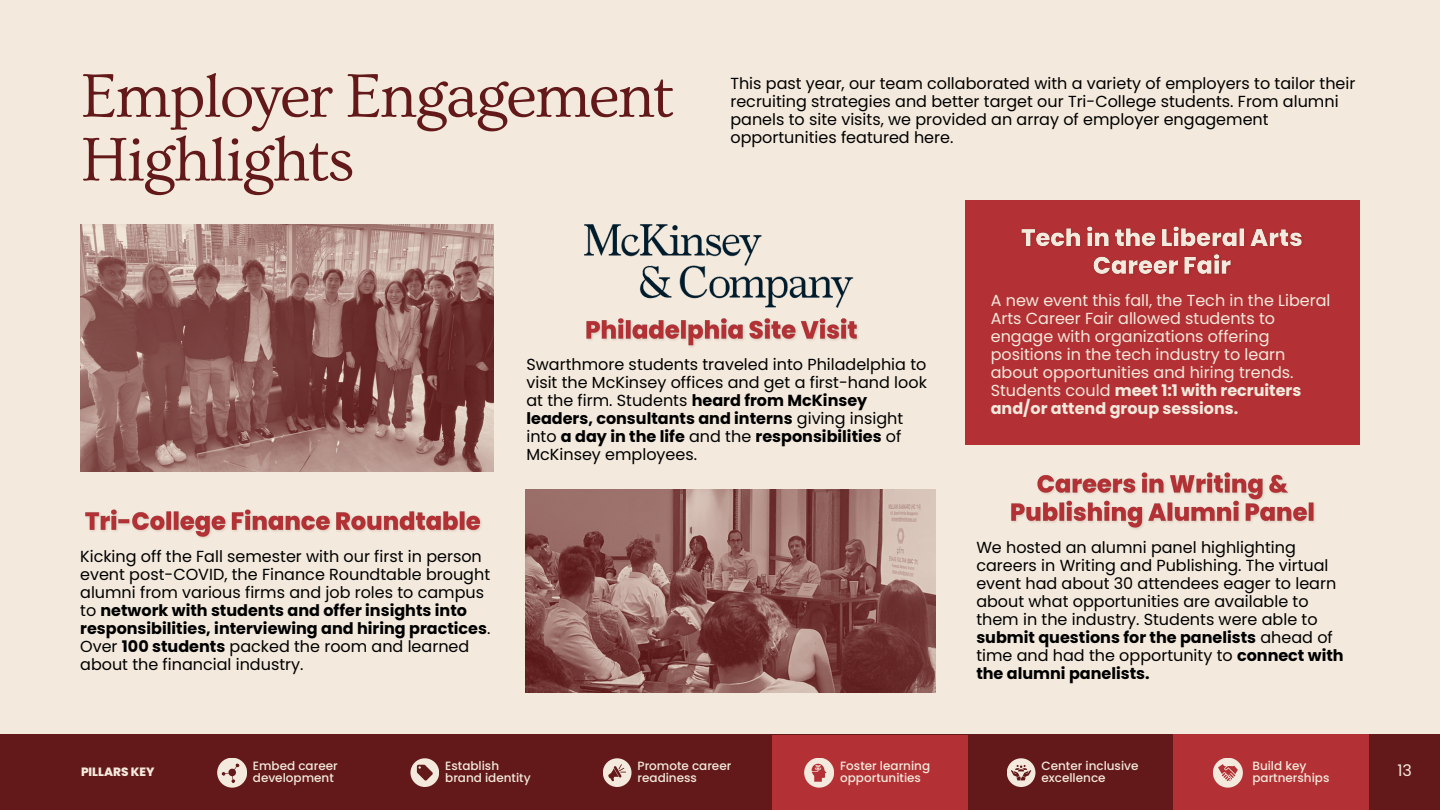
<style>
.page{position:relative;width:1440px;height:810px;background:#f3e9dc}
.page>*{position:absolute;margin:0;border:0;box-sizing:border-box;transform-origin:0 0}
.t1{font:64px/63.8px "Ovo";letter-spacing:-.03em;color:#631919}
.t2{font:16px/18px "Poppins";color:#000}
.t3{font:16px/18px "Poppins";color:#f3e9dc}
.t4{font:500 12px/12px "Poppins";color:#f3e9dc}
.t5{font:800 12px "Poppins";color:#f3e9dc}
.s1{font-weight:700}
</style>
<div class="page">
<div style="left:0;top:735px;width:1440px;height:75px;background:#631919"></div>
<div style="left:772px;top:735px;width:196px;height:75px;background:#b33135"></div>
<svg style="left:217px;top:758px;width:30px;height:30px"></svg>
<svg style="left:221px;top:759px;width:24px;height:25px"></svg>
<div style="left:1173px;top:735px;width:195px;height:75px;background:#b33135"></div>
<div style="left:1007px;top:758px;width:28px;height:29px;background:#f3e9dc;border-radius:50%"></div>
<svg style="left:1011px;top:765px;width:20px;height:15px"></svg>
<div style="left:603px;top:758px;width:29px;height:29px;background:#f3e9dc;border-radius:50%"></div>
<svg style="left:608px;top:764px;width:18px;height:17px"></svg>
<div style="left:410px;top:758px;width:29px;height:29px;background:#f3e9dc;border-radius:50%"></div>
<svg style="left:417px;top:765px;width:16px;height:16px"></svg>
<div style="left:1213px;top:758px;width:30px;height:30px;background:#f3e9dc;border-radius:50%"></div>
<svg style="left:1218px;top:764px;width:20px;height:17px"></svg>
<div style="left:804px;top:758px;width:30px;height:30px;background:#f3e9dc;border-radius:50%"></div>
<svg style="left:812px;top:764px;width:15px;height:18px"></svg>
<img style="left:80px;top:224px;width:413px;height:248px">
<img style="left:526px;top:489px;width:409px;height:204px">
<img style="left:584px;top:224px;width:270px;height:84px">
<img style="left:586px;top:318px;width:272px;height:29px">
<img style="left:85px;top:509px;width:397px;height:29px">
<div style="left:965px;top:200px;width:394px;height:245px;background:#b33135"></div>
<img style="left:1018px;top:221px;width:291px;height:62px">
<img style="left:1011px;top:472px;width:304px;height:57px">
<p class="t1" style="left:81px;top:65px;width:595px">Employer Engagement<br>Highlights</p>
<p class="t2" style="left:730px;top:75px;width:626px">This past year, our team collaborated with a variety of employers to tailor their recruiting strategies and better target our Tri-College students. From alumni panels to site visits, we provided an array of employer engagement opportunities featured here.</p>
<p class="t2" style="left:80px;top:547px;width:412px">Kicking off the Fall semester with our first in person event post-COVID, the Finance Roundtable brought alumni from various firms and job roles to campus to <span class="s1">network with students and offer insights into responsibilities, interviewing and hiring practices</span>.<br>Over <span class="s1">100 students</span> packed the room and learned about the financial industry.</p>
<p class="t2" style="left:526px;top:356px;width:402px">Swarthmore students traveled into Philadelphia to visit the McKinsey offices and get a first-hand look at the firm. Students <span class="s1">heard from McKinsey leaders, consultants and interns</span> giving insight into <span class="s1">a day in the life</span> and the <span class="s1">responsibilities</span> of McKinsey employees.</p>
<p class="t3" style="left:991px;top:292px;width:341px">A new event this fall, the Tech in the Liberal Arts Career Fair allowed students to engage with organizations offering positions in the tech industry to learn about opportunities and hiring trends.<br>Students could <span class="s1">meet 1:1 with recruiters and/or attend group sessions.</span></p>
<p class="t2" style="left:976px;top:538px;width:369px">We hosted an alumni panel highlighting careers in Writing and Publishing. The virtual event had about 30 attendees eager to learn about what opportunities are available to them in the industry. Students were able to <span class="s1">submit questions for the panelists</span> ahead of time and had the opportunity to <span class="s1">connect with the alumni panelists.</span></p>
<p class="t4" style="left:253px;top:760px;width:86px">Embed career development</p>
<p class="t4" style="left:1041px;top:760px;width:99px">Center inclusive excellence</p>
<p class="t4" style="left:445px;top:760px;width:87px">Establish brand identity</p>
<p class="t4" style="left:1252px;top:760px;width:79px">Build key partnerships</p>
<p class="t4" style="left:840px;top:760px;width:92px">Foster learning opportunities</p>
<p class="t4" style="left:638px;top:760px;width:95px">Promote career readiness</p>
<p class="t5" style="left:81px;top:763px;width:75px">PILLARS KEY</p>
<p class="t3" style="left:1397px;top:761px;width:16px">13</p>
</div>
